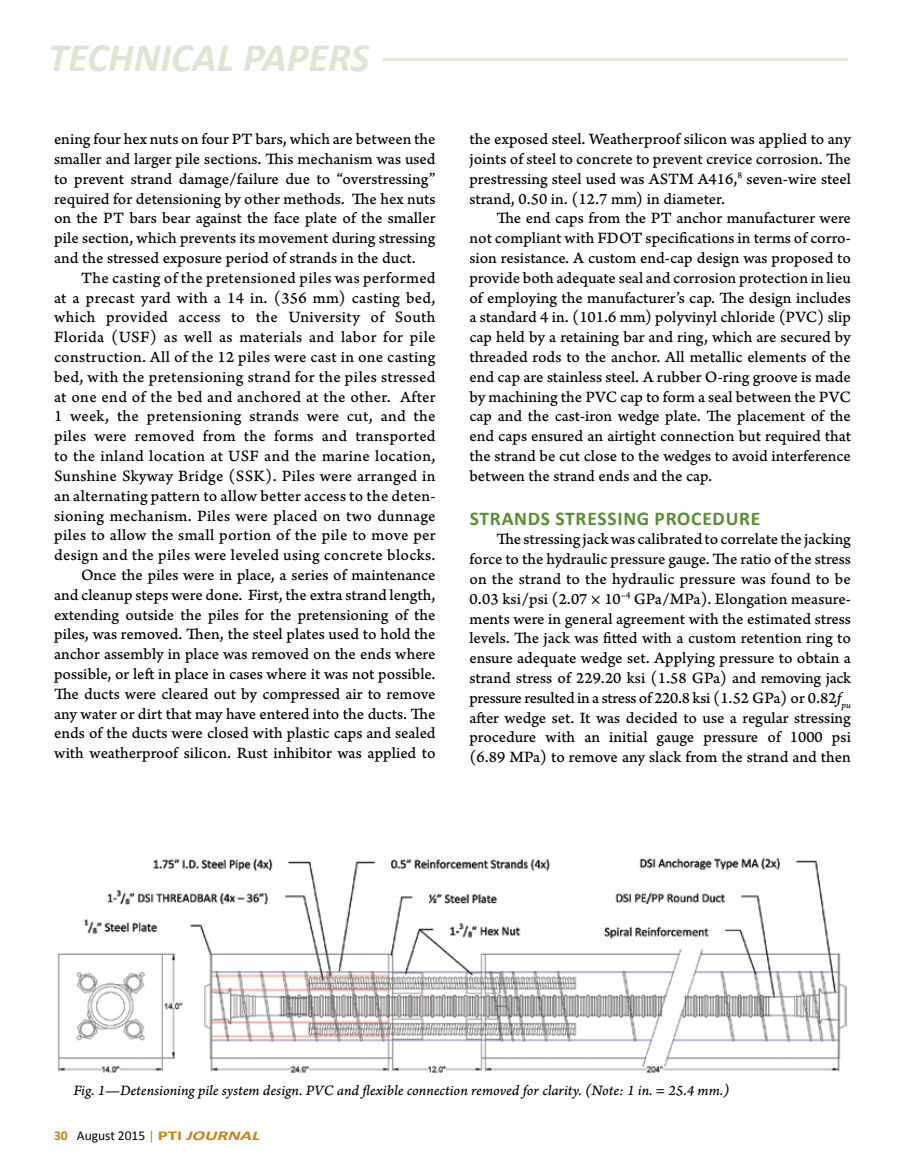
<style>
.page{position:relative;width:905px;height:1175px;background:#fff}
.page>*{position:absolute;margin:0;border:0;box-sizing:border-box;transform-origin:0 0}
.t1{font:italic 700 40.5px "Calibri";color:#dce7d3}
.t2{font:700 19.5px "Calibri";letter-spacing:.04em;color:#558f2f}
.t3{font:16.5px/19.8px "Arno Pro Caption";letter-spacing:.01em;color:#000;text-align:justify}
.t4{font:15px "Arno Pro Italic Caption";letter-spacing:-.005em;color:#000}
.t5{font:13.5px "Calibri";color:#000}
.s1{font-family:"Arno Pro Italic Caption"}
.s2{font-weight:700;color:#c98014}
.s3{color:#c98014}
.s4{font-weight:700;font-style:italic;color:#c98014}
</style>
<div class="page">
<hr style="left:382px;top:58px;width:466px;height:3px;background:#e0e9d8">
<img style="left:57px;top:857px;width:789px;height:216px">
<h1 class="t1" style="left:48px;top:32px;width:323px">TECHNICAL PAPERS</h1>
<p class="t3" style="left:54px;top:130px;width:383px">ening four hex nuts on four PT bars, which are between the smaller and larger pile sections. This mechanism was used to prevent strand damage/failure due to “overstressing” required for detensioning by other methods. The hex nuts on the PT bars bear against the face plate of the smaller pile section, which prevents its movement during stressing and the stressed exposure period of strands in the duct.</p>
<p class="t3" style="left:54px;top:268px;width:383px;text-align:right">The casting of the pretensioned piles was performed<br>at a precast yard with a 14 in. (356 mm) casting bed, which provided access to the University of South Florida (USF) as well as materials and labor for pile construction. All of the 12 piles were cast in one casting bed, with the pretensioning strand for the piles stressed at one end of the bed and anchored at the other. After 1 week, the pretensioning strands were cut, and the piles were removed from the forms and transported to the inland location at USF and the marine location, Sunshine Skyway Bridge (SSK). Piles were arranged in an alternating pattern to allow better access to the deten&shy;sioning mechanism. Piles were placed on two dunnage piles to allow the small portion of the pile to move per design and the piles were leveled using concrete blocks.<br>Once the piles were in place, a series of maintenance and cleanup steps were done. First, the extra strand length, extending outside the piles for the pretensioning of the piles, was removed. Then, the steel plates used to hold the anchor assembly in place was removed on the ends where possible, or left in place in cases where it was not possible.<br>The ducts were cleared out by compressed air to remove any water or dirt that may have entered into the ducts. The ends of the ducts were closed with plastic caps and sealed with weatherproof silicon. Rust inhibitor was applied to</p>
<p class="t3" style="left:469px;top:130px;width:383px">the exposed steel. Weatherproof silicon was applied to any joints of steel to concrete to prevent crevice corrosion. The prestressing steel used was ASTM A416,<sup>8</sup> seven-wire steel strand, 0.50 in. (12.7 mm) in diameter.</p>
<p class="t3" style="left:469px;top:209px;width:383px;text-indent:27px">The end caps from the PT anchor manufacturer were not compliant with FDOT specifications in terms of corro&shy;sion resistance. A custom end-cap design was proposed to provide both adequate seal and corrosion protection in lieu of employing the manufacturer’s cap. The design includes a standard 4 in. (101.6 mm) polyvinyl chloride (PVC) slip cap held by a retaining bar and ring, which are secured by threaded rods to the anchor. All metallic elements of the end cap are stainless steel. A rubber O-ring groove is made by machining the PVC cap to form a seal between the PVC cap and the cast-iron wedge plate. The placement of the end caps ensured an airtight connection but required that the strand be cut close to the wedges to avoid interference between the strand ends and the cap.</p>
<p class="t2" style="left:470px;top:505px;width:292px">STRANDS STRESSING PROCEDURE</p>
<p class="t3" style="left:469px;top:530px;width:383px;text-indent:27px">The stressing jack was calibrated to correlate the jacking force to the hydraulic pressure gauge. The ratio of the stress on the strand to the hydraulic pressure was found to be 0.03 ksi/psi (2.07 × 10<sup>–4</sup> GPa/MPa). Elongation measure&shy;ments were in general agreement with the estimated stress levels. The jack was fitted with a custom retention ring to ensure adequate wedge set. Applying pressure to obtain a strand stress of 229.20 ksi (1.58 GPa) and removing jack pressure resulted in a stress of 220.8 ksi (1.52 GPa) or 0.82<span class="s1">f</span><sub>pu </sub>after wedge set. It was decided to use a regular stressing procedure with an initial gauge pressure of 1000 psi (6.89 MPa) to remove any slack from the strand and then</p>
<p class="t4" style="left:73px;top:1081px;width:657px">Fig. 1—Detensioning pile system design. PVC and flexible connection removed for clarity. (Note: 1 in. = 25.4 mm.)</p>
<p class="t5" style="left:54px;top:1126px;width:207px"><span class="s2">30</span> August 2015 <span class="s3">|</span> <span class="s2">PTI</span> <span class="s4">JOURNAL</span></p>
</div>
